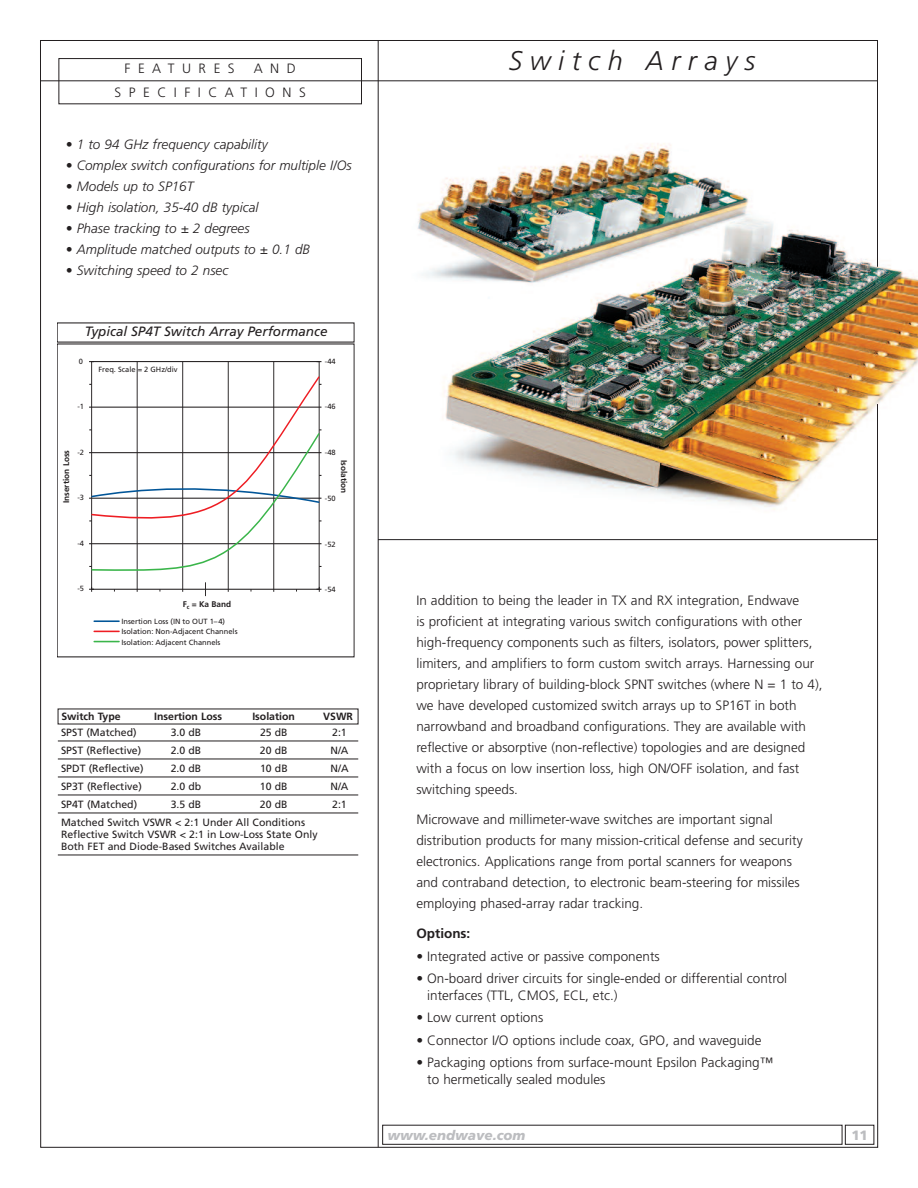
<style>
.page{position:relative;width:918px;height:1188px;background:#fff}
.page>*{position:absolute;margin:0;border:0;box-sizing:border-box;transform-origin:0 0}
.t1{font:italic 300 27px "Frutiger";letter-spacing:.28em;color:#231f20}
.t2{font:300 13.5px/21px "Frutiger";color:#231f20}
.t3{font:italic 300 13.5px "Frutiger";color:#231f20}
.t4{font:italic 13.5px "Frutiger";color:#231f20}
.t5{font:300 13.5px "Frutiger";letter-spacing:.555em;color:#231f20}
.t6{font:italic 900 13.5px "Frutiger";color:#bcbdc0}
.t7{font:700 13.5px "Frutiger";color:#231f20}
.t8{font:900 13.5px "Frutiger";color:#bcbdc0}
.t9{font:10.5px/12px "Frutiger";color:#231f20}
.t10{font:700 10.5px "Frutiger";color:#231f20}
.t11{font:700 8.25px "Frutiger";color:#231f20}
.t12{font:7.5px/10.5px "Frutiger";color:#231f20}
</style>
<div class="page">
<img style="left:878px;top:262px;width:40px;height:143px">
<img style="left:40px;top:40px;width:838px;height:1108px">
<hr style="left:41px;top:81px;width:837px;height:1px;background:#231f20">
<div style="left:403px;top:48px;width:458px;height:30px;background:#fff"></div>
<hr style="left:378px;top:40px;width:1px;height:1107px;background:#231f20">
<div style="left:59px;top:58px;width:303px;height:46px;border:1px solid #231f20"></div>
<div style="left:64px;top:138px;width:299px;height:444px;background:#fff"></div>
<hr style="left:378px;top:539px;width:500px;height:1px;background:#231f20">
<div style="left:57px;top:322px;width:306px;height:348px;background:#fff"></div>
<hr style="left:137px;top:362px;width:1px;height:230px;background:#231f20">
<hr style="left:182px;top:362px;width:1px;height:230px;background:#231f20">
<svg style="left:205px;top:582px;width:1px;height:14px"></svg>
<hr style="left:228px;top:362px;width:1px;height:230px;background:#231f20">
<hr style="left:274px;top:362px;width:1px;height:230px;background:#231f20">
<svg style="left:317px;top:587px;width:4px;height:5px"></svg>
<svg style="left:89px;top:587px;width:5px;height:5px"></svg>
<svg style="left:89px;top:375px;width:232px;height:198px"></svg>
<hr style="left:94px;top:620px;width:25px;height:2px;background:#015598">
<svg style="left:94px;top:631px;width:25px;height:1px"></svg>
<svg style="left:94px;top:641px;width:25px;height:1px"></svg>
<div style="left:58px;top:709px;width:300px;height:15px;background:#fff"></div>
<div style="left:58px;top:728px;width:300px;height:228px;background:#fff"></div>
<hr style="left:58px;top:741px;width:300px;height:1px;background:#231f20">
<hr style="left:58px;top:759px;width:300px;height:1px;background:#231f20">
<hr style="left:58px;top:777px;width:300px;height:1px;background:#231f20">
<hr style="left:58px;top:795px;width:300px;height:1px;background:#231f20">
<hr style="left:58px;top:813px;width:300px;height:1px;background:#231f20">
<hr style="left:58px;top:855px;width:300px;height:1px;background:#231f20">
<div style="left:845px;top:1125px;width:29px;height:19px;background:#fff"></div>
<div style="left:383px;top:1125px;width:459px;height:19px;background:#fff"></div>
<p class="t5" style="left:125px;top:63px;width:112px">FEATURES</p>
<p class="t2" style="left:254px;top:59px;width:44px">AND</p>
<p class="t5" style="left:115px;top:87px;width:193px">SPECIFICATIONS</p>
<p class="t3" style="left:66px;top:139px;width:203px">• 1 to 94 GHz frequency capability</p>
<p class="t3" style="left:66px;top:160px;width:287px">• Complex switch configurations for multiple I/Os</p>
<p class="t3" style="left:66px;top:181px;width:129px">• Models up to SP16T</p>
<p class="t3" style="left:66px;top:202px;width:194px">• High isolation, 35-40 dB typical</p>
<p class="t3" style="left:66px;top:223px;width:185px">• Phase tracking to ± 2 degrees</p>
<p class="t3" style="left:66px;top:244px;width:246px">• Amplitude matched outputs to ± 0.1 dB</p>
<p class="t3" style="left:66px;top:265px;width:164px">• Switching speed to 2 nsec</p>
<p class="t4" style="left:85px;top:326px;width:244px">Typical SP4T Switch Array Performance</p>
<p class="t12" style="left:79px;top:357px;width:6px">0</p>
<p class="t12" style="left:77px;top:402px;width:8px">-1</p>
<p class="t12" style="left:99px;top:364px;width:81px">Freq. Scale = 2 GHz/div</p>
<p class="t12" style="left:325px;top:356px;width:12px">-44</p>
<p class="t12" style="left:327px;top:402px;width:10px">46</p>
<p class="t12" style="left:77px;top:448px;width:8px">-2</p>
<p class="t12" style="left:325px;top:448px;width:12px">-48</p>
<p class="t11" style="left:63px;top:503px;width:55px;rotate:-90deg">Insertion Loss</p>
<p class="t11" style="left:347px;top:460px;width:35px;rotate:90deg">Isolation</p>
<p class="t12" style="left:80px;top:493px;width:6px">3</p>
<p class="t12" style="left:327px;top:494px;width:10px">50</p>
<p class="t12" style="left:77px;top:539px;width:8px">-4</p>
<p class="t12" style="left:80px;top:584px;width:6px">5</p>
<p class="t11" style="left:183px;top:601px;width:50px">F = Ka Band</p>
<p class="t12" style="left:121px;top:616px;width:118px">nsertion Loss (IN to OUT 1–4)<br>Isolation: Non-Adjacent Channels solation: Adjacent Channels</p>
<p class="t12" style="left:325px;top:539px;width:12px">-52</p>
<p class="t12" style="left:325px;top:585px;width:12px">-54</p>
<p class="t10" style="left:61px;top:712px;width:61px">Switch Type</p>
<p class="t10" style="left:154px;top:712px;width:69px">Insertion Loss</p>
<p class="t10" style="left:252px;top:712px;width:44px">Isolation</p>
<p class="t10" style="left:323px;top:712px;width:31px">VSWR</p>
<p class="t9" style="left:61px;top:727px;width:77px">SPST (Matched)</p>
<p class="t9" style="left:171px;top:727px;width:32px">3.0 dB</p>
<p class="t9" style="left:260px;top:727px;width:29px">25 dB</p>
<p class="t9" style="left:332px;top:727px;width:16px">2:1</p>
<p class="t9" style="left:61px;top:745px;width:82px">SPST (Reflective)</p>
<p class="t9" style="left:171px;top:745px;width:32px">2.0 dB</p>
<p class="t9" style="left:260px;top:745px;width:29px">20 dB</p>
<p class="t9" style="left:330px;top:745px;width:20px">N/A</p>
<p class="t9" style="left:61px;top:763px;width:84px">SPDT (Reflective)</p>
<p class="t9" style="left:171px;top:763px;width:32px">2.0 dB</p>
<p class="t9" style="left:260px;top:763px;width:29px">10 dB</p>
<p class="t9" style="left:331px;top:763px;width:20px">N/A</p>
<p class="t9" style="left:61px;top:781px;width:82px">SP3T (Reflective)</p>
<p class="t9" style="left:171px;top:781px;width:32px">2.0 db</p>
<p class="t9" style="left:260px;top:781px;width:29px">10 dB</p>
<p class="t9" style="left:330px;top:781px;width:20px">N/A</p>
<p class="t9" style="left:61px;top:799px;width:78px">SP4T (Matched)</p>
<p class="t9" style="left:171px;top:799px;width:32px">3.5 dB</p>
<p class="t9" style="left:260px;top:799px;width:29px">20 dB</p>
<p class="t9" style="left:332px;top:799px;width:16px">2:1</p>
<p class="t9" style="left:61px;top:817px;width:258px">Matched Switch VSWR &lt; 2:1 Under All Conditions<br>Reflective Switch VSWR &lt; 2:1 in Low-Loss State Only<br>Both FET and Diode-Based Switches Available</p>
<h1 class="t1" style="left:509px;top:50px;width:248px">Switch Arrays</h1>
<p class="t2" style="left:416px;top:591px;width:408px">In addition to being the leader in TX and RX integration, Endwave<br>is proficient at integrating various switch configurations with other high-frequency components such as filters, isolators, power splitters, limiters, and amplifiers to form custom switch arrays. Harnessing our proprietary library of building-block SPNT switches (where N = 1 to 4), we have developed customized switch arrays up to SP16T in both narrowband and broadband configurations. They are available with reflective or absorptive (non-reflective) topologies and are designed with a focus on low insertion loss, high ON/OFF isolation, and fast switching speeds.</p>
<p class="t2" style="left:416px;top:810px;width:388px">Microwave and millimeter-wave switches are important signal distribution products for many mission-critical defense and security electronics. Applications range from portal scanners for weapons and contraband detection, to electronic beam-steering for missiles employing phased-array radar tracking.</p>
<p class="t7" style="left:416px;top:928px;width:55px">Options:</p>
<p class="t2" style="left:416px;top:947px;width:245px">• Integrated active or passive components</p>
<p class="t2" style="left:427px;top:971px;width:361px;line-height:16.5px;text-indent:-11px">• On-board driver circuits for single-ended or differential control interfaces (TTL, CMOS, ECL, etc.)</p>
<p class="t2" style="left:416px;top:1008px;width:128px">• Low current options</p>
<p class="t2" style="left:416px;top:1031px;width:347px">• Connector I/O options include coax, GPO, and waveguide</p>
<p class="t2" style="left:427px;top:1055px;width:347px;line-height:16.5px;text-indent:-11px">• Packaging options from surface-mount Epsilon Packaging™ to hermetically sealed modules</p>
<p class="t6" style="left:387px;top:1130px;width:139px">www.endwave.com</p>
<p class="t8" style="left:851px;top:1130px;width:18px">11</p>
</div>
